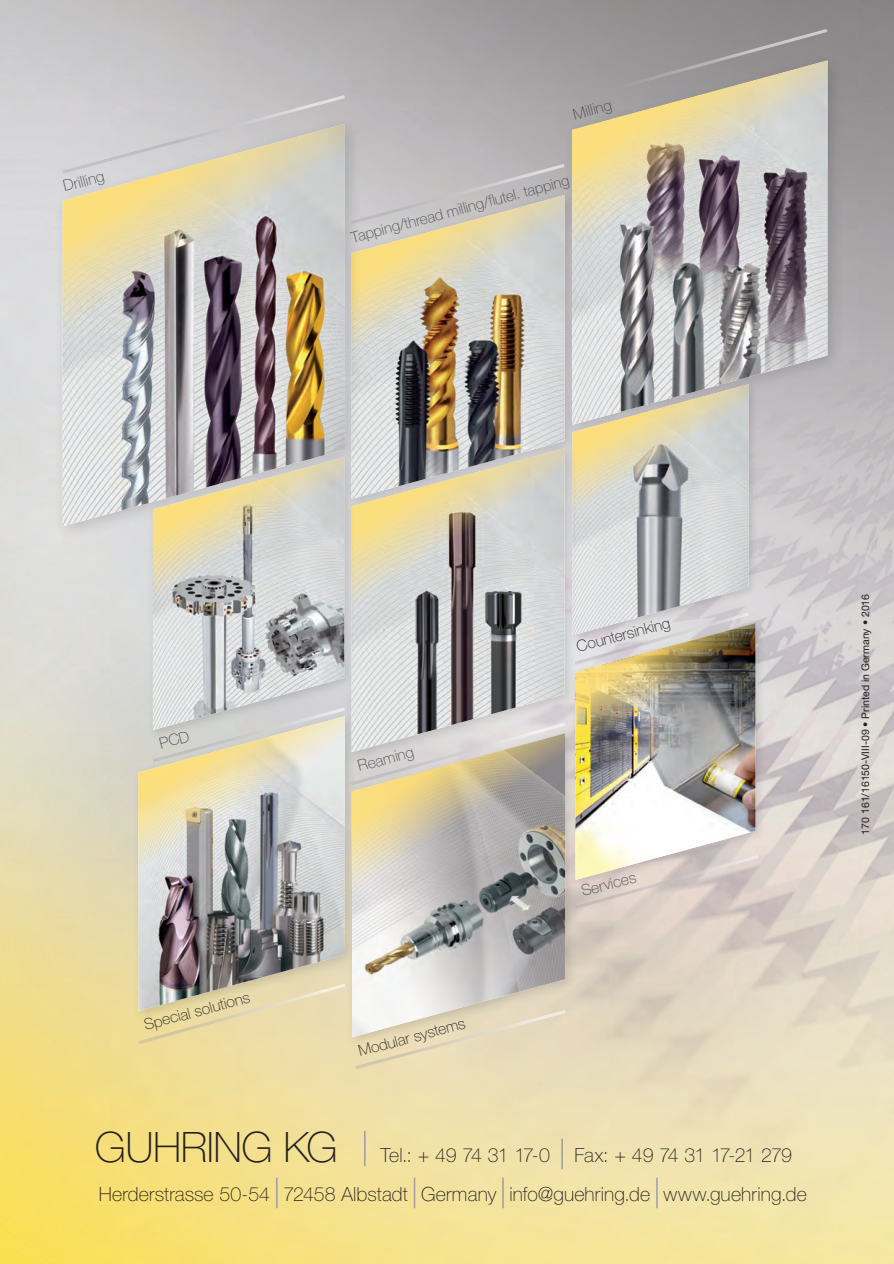
<style>
.page{position:relative;width:894px;height:1264px;background:#fff}
.page>*{position:absolute;margin:0;border:0;box-sizing:border-box;transform-origin:0 0}
.t1{font:100 42px "Helvetica Neue LTW1 G";letter-spacing:-.01em;color:#231f20}
.t2{font:100 19.5px/39px "Helvetica Neue LTW1 G";letter-spacing:.005em;color:#231f20}
.t3{font:100 19.5px "Helvetica Neue LTW1 G";letter-spacing:-.06em;color:#231f20}
.t4{font:100 15.45px "Helvetica Neue LTW1 G";color:#231f20}
.t5{font:100 15.45px "Helvetica Neue LTW1 G";color:#4b4c4d}
.t6{font:100 15px "Helvetica Neue LTW1 G";color:#4b4c4d}
.t7{font:10.5px "Helvetica Neue LTW1 G";color:#231f20}
</style>
<div class="page">
<img style="left:0;top:0;width:894px;height:1263px">
<img style="left:362px;top:225px;width:202px;height:217px">
<div style="left:54px;top:116px;width:308px;height:426px;background:#231f20;opacity:.16"></div>
<img style="left:63px;top:225px;width:282px;height:301px">
<div style="left:564px;top:53px;width:279px;height:386px;background:#231f20;opacity:.16"></div>
<svg style="left:572px;top:225px;width:255px;height:199px;background:#acaaad"></svg>
<div style="left:132px;top:710px;width:225px;height:312px;background:#231f20;opacity:.16"></div>
<img style="left:138px;top:716px;width:207px;height:266px">
<div style="left:345px;top:727px;width:233px;height:322px;background:#231f20;opacity:.16"></div>
<svg style="left:351px;top:786px;width:214px;height:251px;background:#bebab0"></svg>
<div style="left:570px;top:618px;width:196px;height:272px;background:#231f20;opacity:.16"></div>
<img style="left:575px;top:645px;width:181px;height:208px">
<svg style="left:137px;top:982px;width:210px;height:63px;background:#e0d3a7"></svg>
<svg style="left:354px;top:1008px;width:213px;height:62px;background:#e8ddc0"></svg>
<svg style="left:573px;top:853px;width:187px;height:57px;background:#dbd0c6"></svg>
<div style="left:567px;top:379px;width:192px;height:266px;background:#231f20;opacity:.16"></div>
<svg style="left:572px;top:384px;width:178px;height:282px;background:#c8c6bc"></svg>
<div style="left:345px;top:442px;width:232px;height:322px;background:#231f20;opacity:.16"></div>
<svg style="left:351px;top:448px;width:213px;height:258px;background:#b9b6ac"></svg>
<div style="left:147px;top:452px;width:209px;height:289px;background:#231f20;opacity:.16"></div>
<svg style="left:153px;top:457px;width:191px;height:249px;background:#c8c6bd"></svg>
<svg style="left:61px;top:27px;width:767px;height:198px;background:#bfb9b0"></svg>
<hr style="left:364px;top:1130px;width:1px;height:36px;background:#a0a1a5">
<hr style="left:561px;top:1138px;width:2px;height:31px;background:#a0a1a5">
<hr style="left:276px;top:1177px;width:1px;height:31px;background:#a0a1a5">
<hr style="left:414px;top:1177px;width:1px;height:31px;background:#a0a1a5">
<hr style="left:502px;top:1177px;width:2px;height:31px;background:#a0a1a5">
<hr style="left:656px;top:1177px;width:1px;height:31px;background:#a0a1a5">
<svg style="left:151px;top:706px;width:416px;height:80px;background:#d4cebe"></svg>
<p class="t5" style="left:61px;top:177px;width:43px;rotate:-14deg">Drilling</p>
<p class="t5" style="left:571px;top:105px;width:41px;rotate:-15deg">Milling</p>
<p class="t6" style="left:349px;top:229px;width:226px;rotate:-15deg">Tapping/thread milling/flutel. tapping</p>
<p class="t4" style="left:142px;top:1015px;width:110px;rotate:-15deg">Special solutions</p>
<p class="t5" style="left:356px;top:757px;width:59px;rotate:-15deg">Reaming</p>
<p class="t4" style="left:356px;top:1042px;width:111px;rotate:-15deg">Modular systems</p>
<p class="t4" style="left:574px;top:638px;width:98px;rotate:-15deg">Countersinking</p>
<p class="t5" style="left:579px;top:882px;width:58px;rotate:-15deg">Services</p>
<h1 class="t1" style="left:95px;top:1121px;width:244px">GUHRING KG</h1>
<p class="t2" style="left:99px;top:1135px;width:709px;text-indent:475px">Fax: + 49 74 31 17-21 279<br>Herderstrasse 50-54 72458 Albstadt Germany info@guehring.de www.guehring.de</p>
<p class="t3" style="left:380px;top:1143px;width:171px">Tel.: + 49 74 31 17-0</p>
<p class="t7" style="left:858px;top:834px;width:242px;rotate:-90deg">170 161/16150-VIII-09 • Printed in Germany • 2016</p>
</div>
